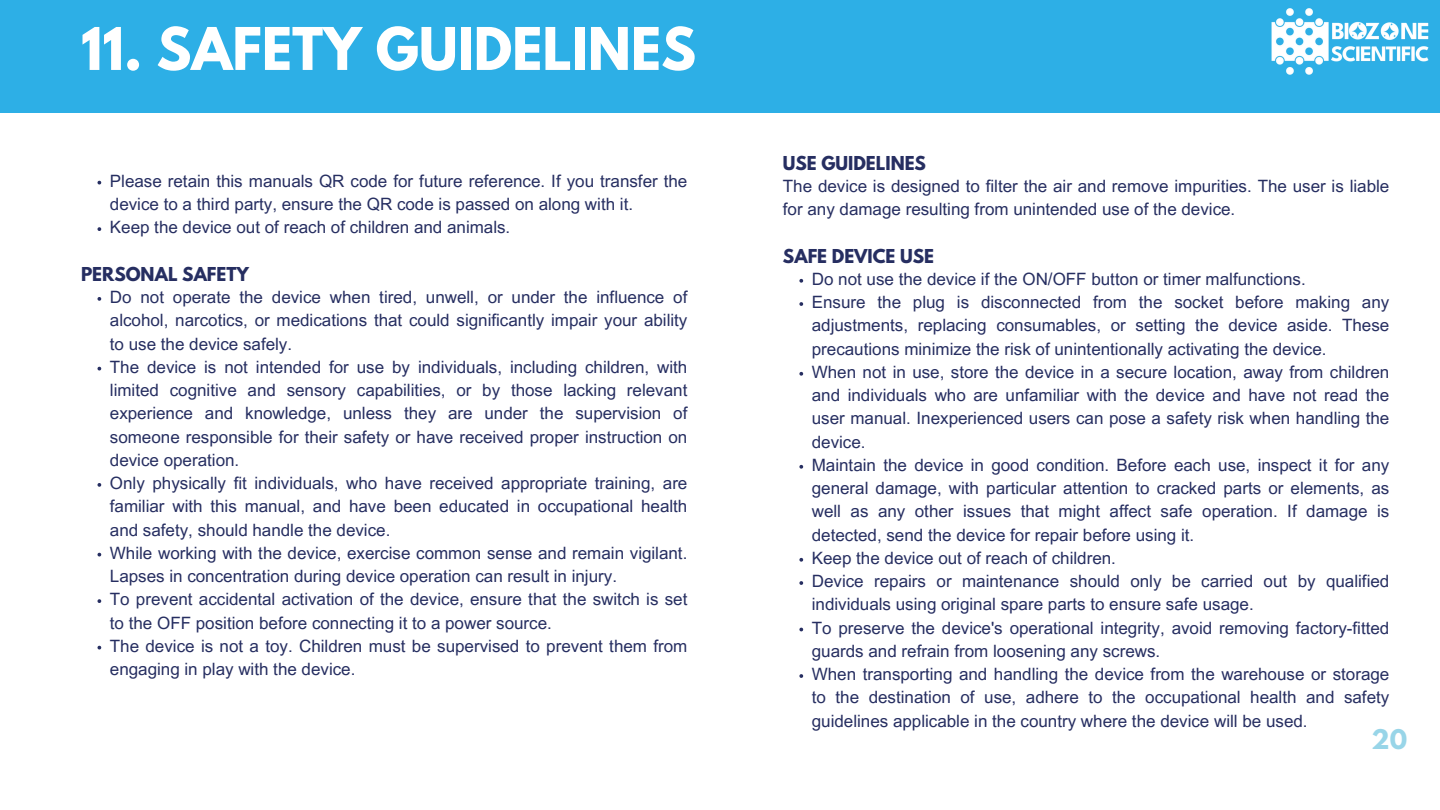
<style>
.page{position:relative;width:1440px;height:810px;background:#fff}
.page>*{position:absolute;margin:0;border:0;box-sizing:border-box;transform-origin:0 0}
.t1{font:700 52.1px "League Spartan";color:#fff}
.t2{font:700 24px "League Spartan";color:#98d5e8}
.t3{font:17px/23.2px "Arial MT Pro";color:#262e61}
.t4{font:700 17px "League Spartan";color:#262e61}
</style>
<div class="page">
<div style="left:0;top:0;width:1440px;height:112px;background:#2dafe6"></div>
<svg style="left:799px;top:279px;width:4px;height:4px"></svg>
<svg style="left:799px;top:302px;width:4px;height:4px"></svg>
<svg style="left:799px;top:372px;width:4px;height:4px"></svg>
<svg style="left:799px;top:465px;width:4px;height:4px"></svg>
<svg style="left:799px;top:558px;width:4px;height:4px"></svg>
<svg style="left:799px;top:581px;width:4px;height:4px"></svg>
<svg style="left:799px;top:628px;width:4px;height:3px"></svg>
<svg style="left:799px;top:674px;width:4px;height:4px"></svg>
<svg style="left:98px;top:227px;width:3px;height:4px"></svg>
<svg style="left:98px;top:297px;width:3px;height:4px"></svg>
<svg style="left:98px;top:483px;width:3px;height:4px"></svg>
<svg style="left:98px;top:599px;width:3px;height:4px"></svg>
<svg style="left:98px;top:646px;width:3px;height:4px"></svg>
<img style="left:1271px;top:8px;width:158px;height:67px">
<h1 class="t1" style="left:81px;top:23px;width:617px">11. SAFETY GUIDELINES</h1>
<h2 class="t3" style="left:110px;top:171px;width:579px">Please retain this manuals QR code for future reference. If you transfer the device to a third party, ensure the QR code is passed on along with it.</h2>
<p class="t3" style="left:110px;top:218px;width:402px">Keep the device out of reach of children and animals.</p>
<p class="t4" style="left:81px;top:266px;width:170px">PERSONAL SAFETY</p>
<p class="t3" style="left:110px;top:288px;width:579px;text-align:justify">Do not operate the device when tired, unwell, or under the influence of alcohol, narcotics, or medications that could significantly impair your ability to use the device safely.</p>
<p class="t3" style="left:110px;top:357px;width:579px;text-align:justify">The device is not intended for use by individuals, including children, with limited cognitive and sensory capabilities, or by those lacking relevant experience and knowledge, unless they are under the supervision of someone responsible for their safety or have received proper instruction on device operation.</p>
<p class="t3" style="left:110px;top:474px;width:579px;text-align:justify">Only physically fit individuals, who have received appropriate training, are familiar with this manual, and have been educated in occupational health and safety, should handle the device.</p>
<p class="t3" style="left:110px;top:543px;width:579px">While working with the device, exercise common sense and remain vigilant.<br>Lapses in concentration during device operation can result in injury.</p>
<p class="t3" style="left:110px;top:590px;width:579px">To prevent accidental activation of the device, ensure that the switch is set to the OFF position before connecting it to a power source.</p>
<p class="t3" style="left:110px;top:636px;width:579px">The device is not a toy. Children must be supervised to prevent them from engaging in play with the device.</p>
<p class="t4" style="left:783px;top:155px;width:145px">USE GUIDELINES</p>
<p class="t3" style="left:783px;top:176px;width:608px">The device is designed to filter the air and remove impurities. The user is liable for any damage resulting from unintended use of the device.</p>
<h2 class="t4" style="left:783px;top:248px;width:153px">SAFE DEVICE USE</h2>
<p class="t3" style="left:812px;top:269px;width:495px">Do not use the device if the ON/OFF button or timer malfunctions.</p>
<p class="t3" style="left:812px;top:293px;width:579px;text-align:justify">Ensure the plug is disconnected from the socket before making any adjustments, replacing consumables, or setting the device aside. These precautions minimize the risk of unintentionally activating the device.</p>
<p class="t3" style="left:812px;top:362px;width:579px;text-align:justify">When not in use, store the device in a secure location, away from children and individuals who are unfamiliar with the device and have not read the user manual. Inexperienced users can pose a safety risk when handling the device.</p>
<p class="t3" style="left:812px;top:455px;width:579px;text-align:justify">Maintain the device in good condition. Before each use, inspect it for any general damage, with particular attention to cracked parts or elements, as well as any other issues that might affect safe operation. If damage is detected, send the device for repair before using it.</p>
<p class="t3" style="left:812px;top:548px;width:306px">Keep the device out of reach of children.</p>
<p class="t3" style="left:812px;top:572px;width:579px">Device repairs or maintenance should only be carried out by qualified individuals using original spare parts to ensure safe usage.</p>
<p class="t3" style="left:812px;top:618px;width:579px">To preserve the device's operational integrity, avoid removing factory-fitted guards and refrain from loosening any screws.</p>
<p class="t3" style="left:812px;top:665px;width:579px;text-align:justify">When transporting and handling the device from the warehouse or storage to the destination of use, adhere to the occupational health and safety guidelines applicable in the country where the device will be used.</p>
<p class="t2" style="left:1372px;top:727px;width:37px">20</p>
</div>
